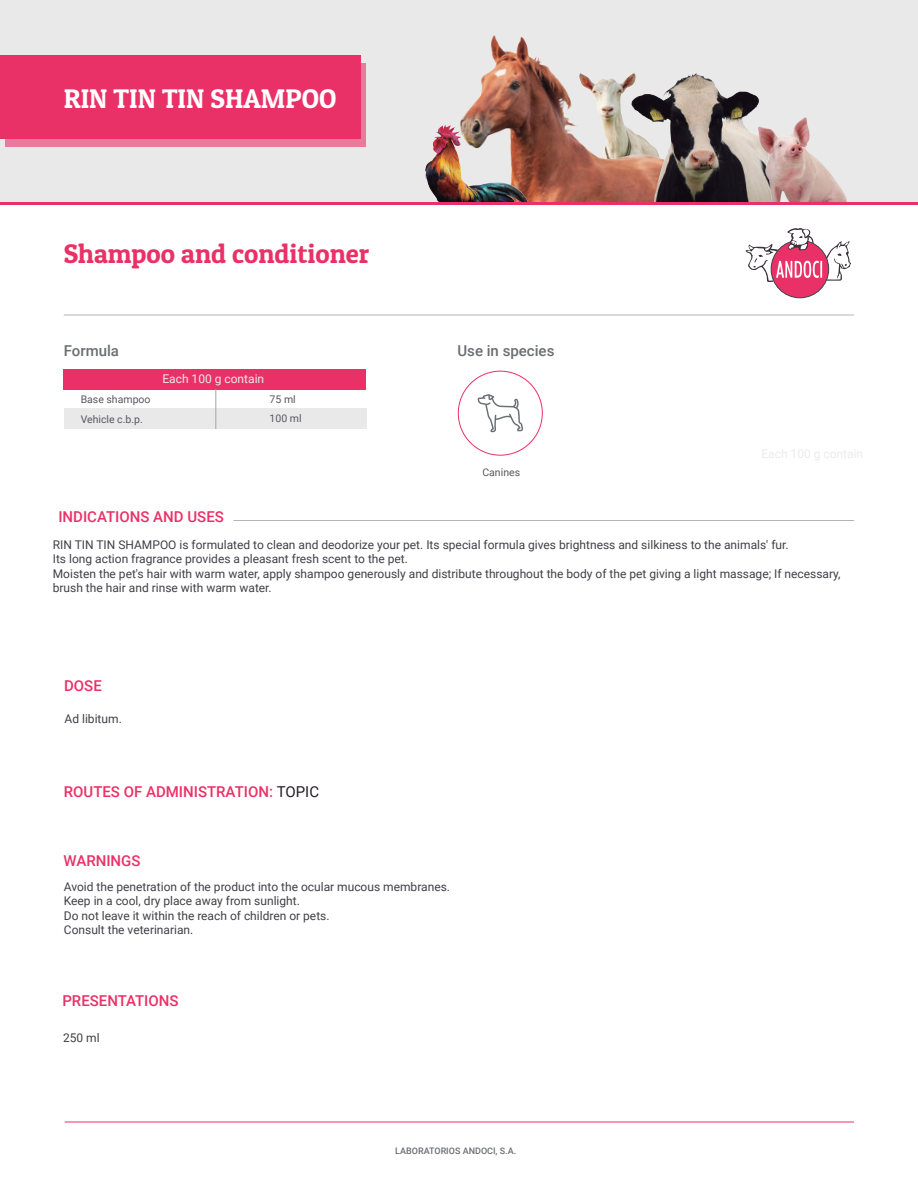
<style>
.page{position:relative;width:918px;height:1188px;background:#fff}
.page>*{position:absolute;margin:0;border:0;box-sizing:border-box;transform-origin:0 0}
.t1{font:27px "Patua One";color:#ea3167}
.t2{font:27px "Patua One";color:#fff}
.t3{font:500 15px "Roboto";color:#ea3167}
.t4{font:500 15px "Roboto";color:#6b6e72}
.t5{font:12px/14.4px "Roboto";color:#413f46}
.t6{font:12px "Roboto";color:#ebebeb}
.t7{font:10.5px "Roboto";color:#57585e}
.t8{font:500 9px "Roboto";color:#6b6e72}
.s1{font-weight:400;color:#231d24}
</style>
<div class="page">
<div style="left:0;top:0;width:918px;height:202px;background:#eae9ea"></div>
<img style="left:463px;top:35px;width:153px;height:167px">
<img style="left:616px;top:73px;width:143px;height:129px">
<img style="left:425px;top:117px;width:105px;height:85px">
<img style="left:751px;top:113px;width:115px;height:89px">
<div style="left:5px;top:63px;width:361px;height:84px;background:#ea7a9b"></div>
<div style="left:0;top:55px;width:361px;height:84px;background:#ea3167"></div>
<hr style="left:0;top:202px;width:918px;height:3px;background:#ea3167">
<div style="left:771px;top:240px;width:58px;height:58px;background:#ea3167;border-radius:50%"></div>
<svg style="left:745px;top:228px;width:106px;height:54px"></svg>
<div style="left:63px;top:369px;width:303px;height:20px;background:#ea3167"></div>
<div style="left:65px;top:409px;width:302px;height:20px;background:#eae9ea"></div>
<hr style="left:215px;top:389px;width:1px;height:40px;background:#9ea4a7">
<hr style="left:64px;top:315px;width:790px;height:1px;background:#b2b6b7">
<hr style="left:233px;top:520px;width:621px;height:1px;background:#b2b6b7">
<hr style="left:65px;top:1122px;width:789px;height:1px;background:#ea3167">
<svg style="left:478px;top:394px;width:45px;height:38px"></svg>
<h1 class="t2" style="left:64px;top:82px;width:274px">RIN TIN TIN SHAMPOO</h1>
<h1 class="t1" style="left:64px;top:237px;width:307px">Shampoo and conditioner</h1>
<p class="t4" style="left:64px;top:340px;width:57px">Formula</p>
<p class="t6" style="left:162px;top:371px;width:103px">Each 100 g contain</p>
<p class="t7" style="left:81px;top:392px;width:71px">Base shampoo</p>
<p class="t7" style="left:270px;top:392px;width:28px">75 ml</p>
<p class="t7" style="left:81px;top:412px;width:64px">Vehicle c.b.p.</p>
<p class="t7" style="left:270px;top:411px;width:34px">100 ml</p>
<p class="t3" style="left:58px;top:506px;width:167px">INDICATIONS AND USES</p>
<p class="t4" style="left:457px;top:340px;width:98px">Use in species</p>
<p class="t7" style="left:482px;top:465px;width:39px">Canines</p>
<p class="t5" style="left:53px;top:537px;width:789px">RIN TIN TIN SHAMPOO is formulated to clean and deodorize your pet. Its special formula gives brightness and silkiness to the animals' fur.<br>Its long action fragrance provides a pleasant fresh scent to the pet.<br>Moisten the pet's hair with warm water, apply shampoo generously and distribute throughout the body of the pet giving a light massage; If necessary, brush the hair and rinse with warm water.</p>
<p class="t3" style="left:64px;top:675px;width:39px">DOSE</p>
<p class="t5" style="left:65px;top:711px;width:59px">Ad libitum.</p>
<p class="t3" style="left:64px;top:781px;width:257px">ROUTES OF ADMINISTRATION: <span class="s1">TOPIC</span></p>
<p class="t3" style="left:64px;top:850px;width:79px">WARNINGS</p>
<p class="t5" style="left:64px;top:879px;width:388px">Avoid the penetration of the product into the ocular mucous membranes.<br>Keep in a cool, dry place away from sunlight.<br>Do not leave it within the reach of children or pets.<br>Consult the veterinarian.</p>
<p class="t3" style="left:62px;top:991px;width:118px">PRESENTATIONS</p>
<p class="t5" style="left:63px;top:1030px;width:38px">250 ml</p>
<p class="t8" style="left:395px;top:1144px;width:123px">LABORATORIOS ANDOCI, S.A.</p>
</div>
